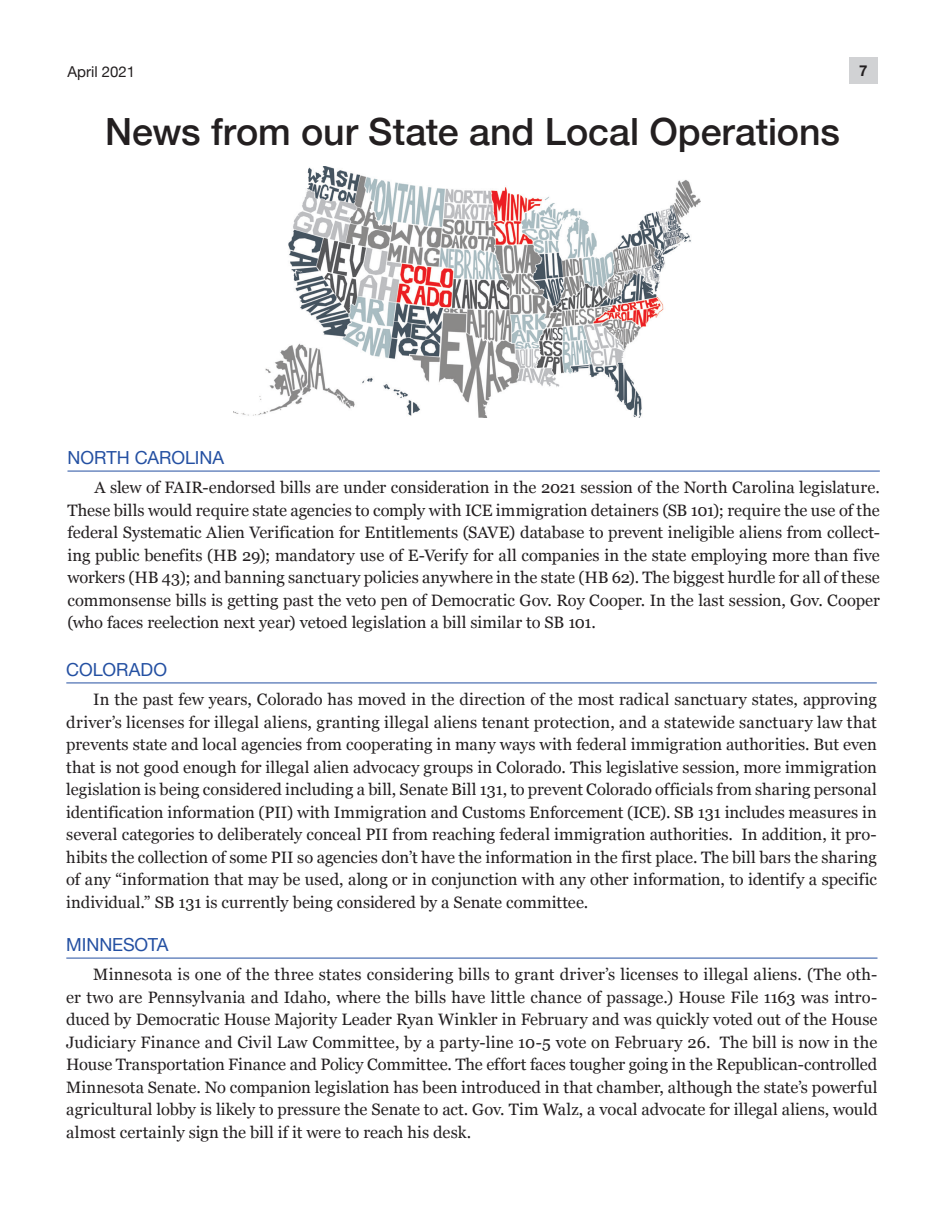
<style>
.page{position:relative;width:945px;height:1215px;background:#fff}
.page>*{position:absolute;margin:0;border:0;box-sizing:border-box;transform-origin:0 0}
.t1{font:500 37.5px "Helvetica Neue";letter-spacing:-.005em;color:#231f20}
.Across_the_Country{font:18px "Helvetica Neue";letter-spacing:-.005em;color:#2450a2}
.Body_Paragraph{font:16.5px/22.5px "Georgia";color:#231f20;text-align:justify}
.t2{font:15px "Helvetica Neue";color:#231f20}
.t3{font:700 15px "Helvetica Neue";color:#231f20}
</style>
<div class="page">
<div style="left:849px;top:57px;width:29px;height:27px;background:#d1d2d4"></div>
<img style="left:234px;top:167px;width:467px;height:250px">
<hr style="left:68px;top:471px;width:812px;height:1px;background:#2450a2">
<hr style="left:66px;top:683px;width:811px;height:1px;background:#2450a2">
<hr style="left:66px;top:958px;width:812px;height:1px;background:#2450a2">
<p class="t2" style="left:68px;top:61px;width:69px">April 2021</p>
<p class="t3" style="left:859px;top:59px;width:10px">7</p>
<p class="t1" style="left:105px;top:101px;width:736px">News from our State and Local Operations</p>
<p class="Across_the_Country" style="left:68px;top:445px;width:158px">NORTH CAROLINA</p>
<p class="Body_Paragraph" style="left:68px;top:476px;width:814px;text-indent:27px">A slew of FAIR-endorsed bills are under consideration in the 2021 session of the North Carolina legislature.<br>These bills would require state agencies to comply with ICE immigration detainers (SB 101); require the use of the federal Systematic Alien Verification for Entitlements (SAVE) database to prevent ineligible aliens from collect&shy;ing public benefits (HB 29); mandatory use of E-Verify for all companies in the state employing more than five workers (HB 43); and banning sanctuary policies anywhere in the state (HB 62). The biggest hurdle for all of these commonsense bills is getting past the veto pen of Democratic Gov. Roy Cooper. In the last session, Gov. Cooper (who faces reelection next year) vetoed legislation a bill similar to SB 101.</p>
<p class="Across_the_Country" style="left:66px;top:657px;width:102px">COLORADO</p>
<p class="Body_Paragraph" style="left:66px;top:688px;width:812px;text-indent:27px">In the past few years, Colorado has moved in the direction of the most radical sanctuary states, approving driver’s licenses for illegal aliens, granting illegal aliens tenant protection, and a statewide sanctuary law that prevents state and local agencies from cooperating in many ways with federal immigration authorities. But even that is not good enough for illegal alien advocacy groups in Colorado. This legislative session, more immigration legislation is being considered including a bill, Senate Bill 131, to prevent Colorado officials from sharing personal identification information (PII) with Immigration and Customs Enforcement (ICE). SB 131 includes measures in several categories to deliberately conceal PII from reaching federal immigration authorities. In addition, it pro&shy;hibits the collection of some PII so agencies don’t have the information in the first place. The bill bars the sharing of any “information that may be used, along or in conjunction with any other information, to identify a specific individual.” SB 131 is currently being considered by a Senate committee.</p>
<p class="Across_the_Country" style="left:66px;top:932px;width:104px">MINNESOTA</p>
<p class="Body_Paragraph" style="left:66px;top:963px;width:813px;text-indent:27px">Minnesota is one of the three states considering bills to grant driver’s licenses to illegal aliens. (The oth&shy;er two are Pennsylvania and Idaho, where the bills have little chance of passage.) House File 1163 was intro&shy;duced by Democratic House Majority Leader Ryan Winkler in February and was quickly voted out of the House Judiciary Finance and Civil Law Committee, by a party-line 10-5 vote on February 26. The bill is now in the House Transportation Finance and Policy Committee. The effort faces tougher going in the Republican-controlled Minnesota Senate. No companion legislation has been introduced in that chamber, although the state’s powerful agricultural lobby is likely to pressure the Senate to act. Gov. Tim Walz, a vocal advocate for illegal aliens, would almost certainly sign the bill if it were to reach his desk.</p>
</div>
